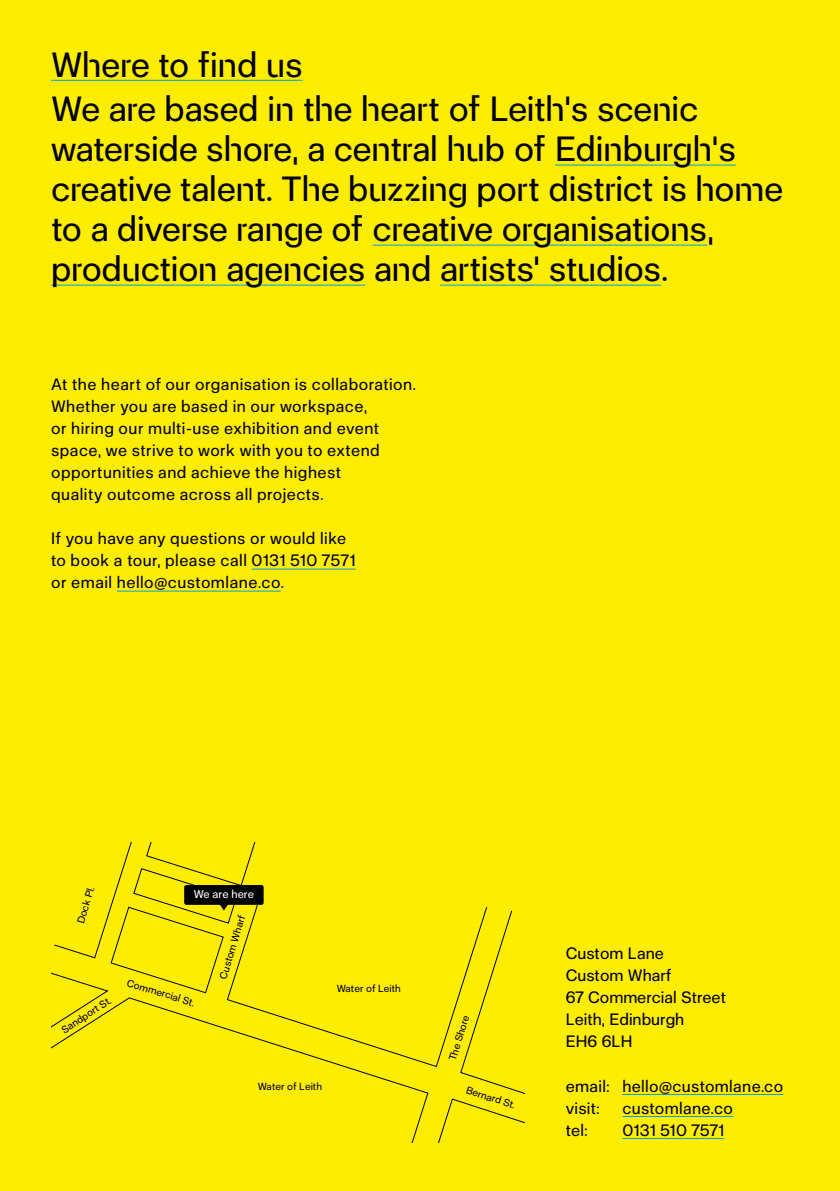
<style>
.page{position:relative;width:840px;height:1191px;background:#fff}
.page>*{position:absolute;margin:0;border:0;box-sizing:border-box;transform-origin:0 0}
.t1{font:34px/40px "Custom Lane B";letter-spacing:-.005em;color:#000}
.t2{font:16px/22px "Custom Lane A";letter-spacing:.025em;color:#000}
.t3{font:16px/22px "Custom Lane A";color:#000}
.t4{font:11px "Custom Lane A";color:#fff}
.t5{font:10px "Custom Lane A";color:#000}
</style>
<div class="page">
<div style="left:0;top:0;width:839px;height:1191px;background:#ffed00"></div>
<hr style="left:622px;top:1094px;width:160px;height:1px;background:#009fe3">
<hr style="left:622px;top:1116px;width:110px;height:1px;background:#009fe3">
<hr style="left:622px;top:1138px;width:102px;height:1px;background:#009fe3">
<hr style="left:51px;top:80px;width:251px;height:1px;background:#009fe3">
<hr style="left:554px;top:165px;width:181px;height:1px;background:#009fe3">
<hr style="left:372px;top:245px;width:335px;height:1px;background:#009fe3">
<hr style="left:51px;top:285px;width:314px;height:1px;background:#009fe3">
<hr style="left:440px;top:285px;width:221px;height:1px;background:#009fe3">
<svg style="left:51px;top:885px;width:473px;height:257px"></svg>
<div style="left:184px;top:885px;width:79px;height:20px;background:#000;border-radius:2px"></div>
<svg style="left:110px;top:842px;width:147px;height:151px"></svg>
<hr style="left:251px;top:568px;width:104px;height:1px;background:#009fe3">
<hr style="left:117px;top:590px;width:164px;height:1px;background:#009fe3">
<h1 class="t1" style="left:51px;top:42px;width:648px;line-height:44.2px">Where to find us<br>We are based in the heart of Leith's scenic</h1>
<h1 class="t1" style="left:51px;top:128px;width:733px">waterside shore, a central hub of Edinburgh's creative talent. The buzzing port district is home to a diverse range of creative organisations, production agencies and artists’ studios.</h1>
<p class="t2" style="left:51px;top:373px;width:366px">At the heart of our organisation is collaboration.<br>Whether you are based in our workspace,<br>or hiring our multi-use exhibition and event space, we strive to work with you to extend opportunities and achieve the highest<br>quality outcome across all projects.</p>
<p class="t2" style="left:51px;top:527px;width:306px">If you have any questions or would like to book a tour, please call 0131 510 7571 or email hello@customlane.co.</p>
<p class="t5" style="left:74px;top:921px;width:39px;rotate:-73deg">Dock Pl.</p>
<p class="t5" style="left:59px;top:1025px;width:58px;rotate:-33deg">Sandport St.</p>
<p class="t4" style="left:194px;top:887px;width:62px">We are here</p>
<p class="t5" style="left:129px;top:976px;width:71px;rotate:17deg">Commercial St.</p>
<p class="t5" style="left:217px;top:977px;width:68px;rotate:-73deg">Custom Wharf</p>
<p class="t5" style="left:336px;top:982px;width:66px">Water of Leith</p>
<p class="t5" style="left:258px;top:1080px;width:66px">Water of Leith</p>
<p class="t5" style="left:446px;top:1058px;width:49px;rotate:-73deg">The Shore</p>
<p class="t5" style="left:468px;top:1083px;width:53px;rotate:18deg">Bernard St.</p>
<p class="t3" style="left:565px;top:942px;width:162px">Custom Lane<br>Custom Wharf<br>67 Commercial Street<br>Leith, Edinburgh<br>EH6 6LH</p>
<p class="t2" style="left:565px;top:1074px;width:219px">email: hello@customlane.co visit:</p>
<p class="t2" style="left:622px;top:1096px;width:112px">customlane.co</p>
<p class="t2" style="left:565px;top:1118px;width:23px">tel:</p>
<p class="t2" style="left:622px;top:1118px;width:103px">0131 510 7571</p>
</div>
